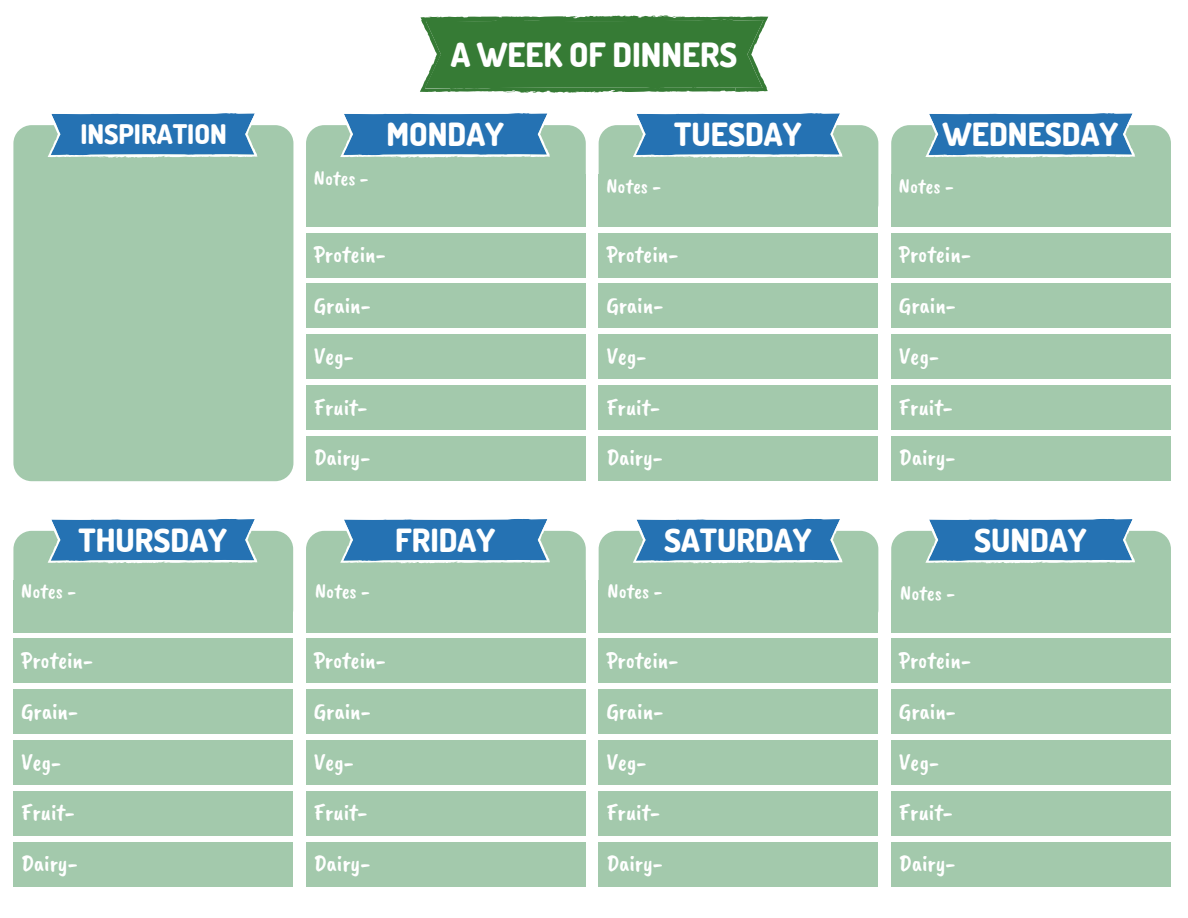
<style>
.page{position:relative;width:1188px;height:918px;background:#fff}
.page>*{position:absolute;margin:0;border:0;box-sizing:border-box;transform-origin:0 0}
.t1{font:800 33.3px "Dosis";color:#fff}
.t2{font:800 31.95px "Dosis";color:#fff}
.t3{font:800 27px "Dosis";color:#fff}
.t4{font:24px/50.8px "Caveat Brush";color:#fff}
.t5{font:21px "Caveat Brush";color:#fff}
</style>
<div class="page">
<div style="left:891px;top:174px;width:280px;height:52px;background:#a3c9ac"></div>
<div style="left:891px;top:233px;width:280px;height:44px;background:#a3c9ac"></div>
<div style="left:891px;top:284px;width:280px;height:44px;background:#a3c9ac"></div>
<div style="left:891px;top:335px;width:280px;height:44px;background:#a3c9ac"></div>
<div style="left:891px;top:385px;width:280px;height:45px;background:#a3c9ac"></div>
<div style="left:891px;top:436px;width:280px;height:45px;background:#a3c9ac"></div>
<div style="left:891px;top:125px;width:280px;height:97px;background:#a3c9ac;border-radius:18px"></div>
<svg style="left:925px;top:113px;width:211px;height:45px;background:#4486ba"></svg>
<div style="left:599px;top:174px;width:279px;height:52px;background:#a3c9ac"></div>
<div style="left:599px;top:233px;width:279px;height:44px;background:#a3c9ac"></div>
<div style="left:599px;top:284px;width:279px;height:44px;background:#a3c9ac"></div>
<div style="left:599px;top:335px;width:279px;height:44px;background:#a3c9ac"></div>
<div style="left:599px;top:385px;width:279px;height:45px;background:#a3c9ac"></div>
<div style="left:599px;top:436px;width:279px;height:45px;background:#a3c9ac"></div>
<div style="left:599px;top:125px;width:279px;height:97px;background:#a3c9ac;border-radius:18px"></div>
<svg style="left:633px;top:113px;width:210px;height:45px;background:#4386ba"></svg>
<div style="left:13px;top:580px;width:280px;height:52px;background:#a3c9ac"></div>
<div style="left:13px;top:638px;width:280px;height:45px;background:#a3c9ac"></div>
<div style="left:13px;top:689px;width:280px;height:45px;background:#a3c9ac"></div>
<div style="left:13px;top:740px;width:280px;height:45px;background:#a3c9ac"></div>
<div style="left:13px;top:791px;width:280px;height:45px;background:#a3c9ac"></div>
<div style="left:13px;top:842px;width:280px;height:44px;background:#a3c9ac"></div>
<div style="left:13px;top:531px;width:280px;height:97px;background:#a3c9ac;border-radius:18px"></div>
<svg style="left:48px;top:519px;width:210px;height:44px;background:#4184ba"></svg>
<div style="left:306px;top:580px;width:280px;height:52px;background:#a3c9ac"></div>
<div style="left:306px;top:638px;width:280px;height:45px;background:#a3c9ac"></div>
<div style="left:306px;top:689px;width:280px;height:45px;background:#a3c9ac"></div>
<div style="left:306px;top:740px;width:280px;height:45px;background:#a3c9ac"></div>
<div style="left:306px;top:791px;width:280px;height:45px;background:#a3c9ac"></div>
<div style="left:306px;top:842px;width:280px;height:44px;background:#a3c9ac"></div>
<div style="left:306px;top:531px;width:280px;height:97px;background:#a3c9ac;border-radius:18px"></div>
<svg style="left:340px;top:519px;width:210px;height:44px;background:#4184b9"></svg>
<div style="left:891px;top:580px;width:280px;height:52px;background:#a3c9ac"></div>
<div style="left:891px;top:638px;width:280px;height:45px;background:#a3c9ac"></div>
<div style="left:891px;top:689px;width:280px;height:45px;background:#a3c9ac"></div>
<div style="left:891px;top:740px;width:280px;height:45px;background:#a3c9ac"></div>
<div style="left:891px;top:791px;width:280px;height:45px;background:#a3c9ac"></div>
<div style="left:891px;top:842px;width:280px;height:44px;background:#a3c9ac"></div>
<div style="left:891px;top:531px;width:280px;height:97px;background:#a3c9ac;border-radius:18px"></div>
<svg style="left:925px;top:519px;width:211px;height:44px;background:#4184ba"></svg>
<div style="left:599px;top:580px;width:279px;height:52px;background:#a3c9ac"></div>
<div style="left:599px;top:638px;width:279px;height:45px;background:#a3c9ac"></div>
<div style="left:599px;top:689px;width:279px;height:45px;background:#a3c9ac"></div>
<div style="left:599px;top:740px;width:279px;height:45px;background:#a3c9ac"></div>
<div style="left:599px;top:791px;width:279px;height:45px;background:#a3c9ac"></div>
<div style="left:599px;top:842px;width:279px;height:44px;background:#a3c9ac"></div>
<div style="left:599px;top:531px;width:279px;height:97px;background:#a3c9ac;border-radius:18px"></div>
<svg style="left:633px;top:519px;width:210px;height:44px;background:#4184ba"></svg>
<div style="left:306px;top:174px;width:280px;height:52px;background:#a3c9ac"></div>
<div style="left:306px;top:233px;width:280px;height:44px;background:#a3c9ac"></div>
<div style="left:306px;top:284px;width:280px;height:44px;background:#a3c9ac"></div>
<div style="left:306px;top:335px;width:280px;height:44px;background:#a3c9ac"></div>
<div style="left:306px;top:385px;width:280px;height:45px;background:#a3c9ac"></div>
<div style="left:306px;top:436px;width:280px;height:45px;background:#a3c9ac"></div>
<div style="left:306px;top:125px;width:280px;height:97px;background:#a3c9ac;border-radius:18px"></div>
<svg style="left:340px;top:113px;width:210px;height:45px;background:#4386ba"></svg>
<div style="left:13px;top:125px;width:280px;height:356px;background:#a3c9ac;border-radius:18px"></div>
<svg style="left:48px;top:113px;width:210px;height:45px;background:#4386ba"></svg>
<svg style="left:420px;top:15px;width:348px;height:78px;background:#488647"></svg>
<p class="t3" style="left:80px;top:117px;width:148px">INSPIRATION</p>
<h2 class="t2" style="left:78px;top:519px;width:150px">THURSDAY</h2>
<h1 class="t1" style="left:451px;top:33px;width:288px">A WEEK OF DINNERS</h1>
<p class="t5" style="left:314px;top:165px;width:56px">Notes -</p>
<h2 class="t2" style="left:386px;top:113px;width:119px">MONDAY</h2>
<h2 class="t2" style="left:674px;top:113px;width:129px">TUESDAY</h2>
<h2 class="t2" style="left:943px;top:113px;width:177px">WEDNESDAY</h2>
<p class="t5" style="left:606px;top:173px;width:56px">Notes -</p>
<p class="t5" style="left:899px;top:173px;width:56px">Notes -</p>
<p class="t4" style="left:314px;top:229px;width:73px">Protein-</p>
<p class="t4" style="left:606px;top:229px;width:73px">Protein-</p>
<p class="t4" style="left:899px;top:229px;width:73px">Protein-</p>
<p class="t4" style="left:314px;top:280px;width:58px">Grain-<br>Veg-<br>Fruit-</p>
<p class="t4" style="left:606px;top:280px;width:58px">Grain-<br>Veg-<br>Fruit-</p>
<p class="t4" style="left:899px;top:280px;width:58px">Grain-<br>Veg-<br>Fruit-</p>
<p class="t4" style="left:314px;top:432px;width:58px">Dairy-</p>
<p class="t4" style="left:606px;top:432px;width:58px">Dairy-</p>
<p class="t4" style="left:899px;top:432px;width:58px">Dairy-</p>
<h2 class="t2" style="left:395px;top:519px;width:102px">FRIDAY</h2>
<h2 class="t2" style="left:664px;top:519px;width:149px">SATURDAY</h2>
<h2 class="t2" style="left:974px;top:519px;width:114px">SUNDAY</h2>
<p class="t5" style="left:21px;top:578px;width:56px">Notes -</p>
<p class="t5" style="left:315px;top:578px;width:56px">Notes -</p>
<p class="t5" style="left:608px;top:578px;width:56px">Notes -</p>
<p class="t5" style="left:900px;top:580px;width:56px">Notes -</p>
<p class="t4" style="left:21px;top:635px;width:73px">Protein-</p>
<p class="t4" style="left:314px;top:635px;width:73px">Protein-</p>
<p class="t4" style="left:606px;top:635px;width:73px">Protein-</p>
<p class="t4" style="left:899px;top:635px;width:73px">Protein-</p>
<p class="t4" style="left:21px;top:685px;width:58px">Grain-<br>Veg-<br>Fruit-</p>
<p class="t4" style="left:314px;top:685px;width:58px">Grain-<br>Veg-<br>Fruit-</p>
<p class="t4" style="left:606px;top:685px;width:58px">Grain-<br>Veg-<br>Fruit-</p>
<p class="t4" style="left:899px;top:685px;width:58px">Grain-<br>Veg-<br>Fruit-</p>
<p class="t4" style="left:21px;top:838px;width:58px">Dairy-</p>
<p class="t4" style="left:314px;top:838px;width:58px">Dairy-</p>
<p class="t4" style="left:606px;top:838px;width:58px">Dairy-</p>
<p class="t4" style="left:899px;top:838px;width:58px">Dairy-</p>
</div>
